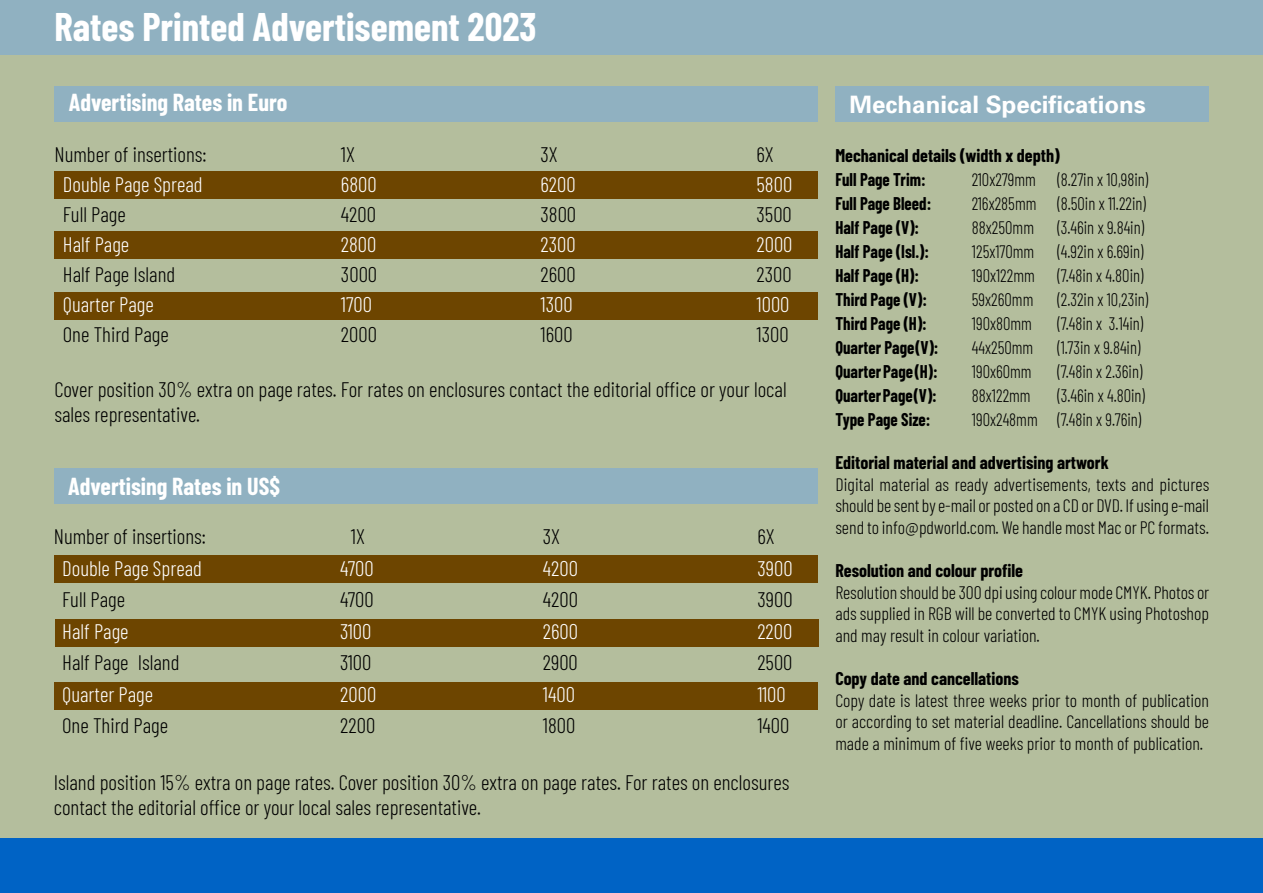
<style>
.page{position:relative;width:1263px;height:893px;background:#b4be9d}
.page>*{position:absolute;margin:0;border:0;box-sizing:border-box;transform-origin:0 0}
.t1{font:700 39px "Barlow Condensed";color:#fff}
.t2{font:700 24px "Barlow Condensed";color:#fff}
.t3{font:700 24px "Univers";color:#fff}
.t4{font:300 21px/25.2px "Barlow Condensed";color:#000}
.t5{font:300 21px "Barlow Condensed";color:#fff}
.t6{font:300 18px/21.6px "Barlow Condensed";color:#000;text-align:justify}
.t7{font:300 18px "Barlow Condensed";color:#000;scale:.93 1}
.t8{font:700 18px "Barlow Condensed";color:#000;scale:.93 1}
.t9{font:700 18px/24px "Barlow Condensed";color:#000}
</style>
<div class="page">
<div style="left:0;top:0;width:1263px;height:54px;background:#90b1c1"></div>
<div style="left:55px;top:619px;width:763px;height:27px;background:#6d4500"></div>
<div style="left:54px;top:682px;width:764px;height:27px;background:#6d4500"></div>
<div style="left:54px;top:555px;width:764px;height:28px;background:#6d4500"></div>
<div style="left:54px;top:231px;width:764px;height:27px;background:#6d4500"></div>
<div style="left:54px;top:292px;width:763px;height:27px;background:#6d4500"></div>
<div style="left:54px;top:172px;width:763px;height:27px;background:#6d4500"></div>
<div style="left:54px;top:86px;width:763px;height:36px;background:#90b1c1"></div>
<div style="left:835px;top:86px;width:374px;height:36px;background:#90b1c1"></div>
<div style="left:54px;top:468px;width:763px;height:36px;background:#90b1c1"></div>
<div style="left:0;top:839px;width:1263px;height:54px;background:#0063c5"></div>
<h1 class="t1" style="left:54px;top:-1px;width:483px">Rates Printed Advertisement 2023</h1>
<p class="t2" style="left:69px;top:86px;width:220px">Advertising Rates in Euro</p>
<p class="t4" style="left:54px;top:140px;width:154px">Number of insertions:</p>
<p class="t4" style="left:341px;top:140px;width:16px">1X</p>
<p class="t4" style="left:540px;top:140px;width:19px">3X</p>
<p class="t4" style="left:756px;top:140px;width:19px">6X</p>
<p class="t5" style="left:63px;top:169px;width:141px">Double Page Spread</p>
<p class="t5" style="left:341px;top:169px;width:37px">6800</p>
<p class="t5" style="left:540px;top:169px;width:37px">6200</p>
<p class="t5" style="left:756px;top:169px;width:37px">5800</p>
<p class="t4" style="left:63px;top:200px;width:64px">Full Page</p>
<p class="t4" style="left:341px;top:200px;width:37px">4200</p>
<p class="t4" style="left:540px;top:200px;width:37px">3800</p>
<p class="t4" style="left:756px;top:200px;width:37px">3500</p>
<p class="t5" style="left:63px;top:229px;width:68px">Half Page</p>
<p class="t5" style="left:341px;top:229px;width:37px">2800</p>
<p class="t5" style="left:540px;top:229px;width:37px">2300</p>
<p class="t5" style="left:756px;top:229px;width:38px">2000</p>
<p class="t4" style="left:63px;top:260px;width:114px">Half Page Island</p>
<p class="t4" style="left:341px;top:260px;width:38px">3000</p>
<p class="t4" style="left:540px;top:260px;width:37px">2600</p>
<p class="t4" style="left:756px;top:260px;width:37px">2300</p>
<p class="t5" style="left:63px;top:289px;width:93px">Quarter Page</p>
<p class="t5" style="left:341px;top:289px;width:33px">1700</p>
<p class="t5" style="left:540px;top:289px;width:34px">1300</p>
<p class="t5" style="left:756px;top:289px;width:35px">1000</p>
<p class="t4" style="left:63px;top:320px;width:107px">One Third Page</p>
<p class="t4" style="left:341px;top:320px;width:38px">2000</p>
<p class="t4" style="left:540px;top:320px;width:34px">1600</p>
<p class="t4" style="left:756px;top:320px;width:34px">1300</p>
<p class="t4" style="left:54px;top:375px;width:734px">Cover position 30% extra on page rates. For rates on enclosures contact the editorial office or your local sales representative.</p>
<p class="t2" style="left:68px;top:469px;width:213px">Advertising Rates in US$</p>
<p class="t4" style="left:54px;top:523px;width:154px">Number of insertions:</p>
<p class="t4" style="left:351px;top:523px;width:16px">1X</p>
<p class="t4" style="left:543px;top:523px;width:19px">3X</p>
<p class="t4" style="left:757px;top:523px;width:19px">6X</p>
<p class="t5" style="left:62px;top:553px;width:141px">Double Page Spread</p>
<p class="t5" style="left:340px;top:553px;width:35px">4700</p>
<p class="t5" style="left:543px;top:553px;width:37px">4200</p>
<p class="t5" style="left:757px;top:553px;width:37px">3900</p>
<p class="t4" style="left:62px;top:586px;width:64px">Full Page</p>
<p class="t4" style="left:340px;top:586px;width:35px">4700</p>
<p class="t4" style="left:543px;top:586px;width:37px">4200</p>
<p class="t4" style="left:757px;top:586px;width:37px">3900</p>
<p class="t5" style="left:62px;top:616px;width:68px">Half Page</p>
<p class="t5" style="left:340px;top:616px;width:33px">3100</p>
<p class="t5" style="left:543px;top:616px;width:37px">2600</p>
<p class="t5" style="left:757px;top:616px;width:37px">2200</p>
<p class="t4" style="left:62px;top:649px;width:119px">Half Page Island</p>
<p class="t4" style="left:340px;top:649px;width:33px">3100</p>
<p class="t4" style="left:543px;top:649px;width:37px">2900</p>
<p class="t4" style="left:757px;top:649px;width:37px">2500</p>
<p class="t5" style="left:62px;top:679px;width:93px">Quarter Page</p>
<p class="t5" style="left:340px;top:679px;width:38px">2000</p>
<p class="t5" style="left:543px;top:679px;width:34px">1400</p>
<p class="t5" style="left:757px;top:679px;width:30px">1100</p>
<p class="t4" style="left:62px;top:712px;width:107px">One Third Page</p>
<p class="t4" style="left:340px;top:712px;width:37px">2200</p>
<p class="t4" style="left:543px;top:712px;width:34px">1800</p>
<p class="t4" style="left:757px;top:712px;width:34px">1400</p>
<p class="t4" style="left:54px;top:768px;width:737px">Island position 15% extra on page rates. Cover position 30% extra on page rates. For rates on enclosures contact the editorial office or your local sales representative.</p>
<p class="t3" style="left:850px;top:90px;width:298px">Mechanical Specifications</p>
<p class="t9" style="left:835px;top:142px;width:226px">Mechanical details (width x depth)<br>Full Page Trim:</p>
<p class="t7" style="left:972px;top:167px;width:191px">210x279mm (8.27in x 10,98in)</p>
<p class="t8" style="left:835px;top:191px;width:105px">Full Page Bleed:</p>
<p class="t7" style="left:972px;top:191px;width:189px">216x285mm (8.50in x 11.22in)</p>
<p class="t8" style="left:835px;top:215px;width:92px">Half Page (V):</p>
<p class="t7" style="left:972px;top:215px;width:68px">88x250mm</p>
<p class="t7" style="left:1057px;top:215px;width:95px">(3.46in x 9.84in)</p>
<p class="t8" style="left:835px;top:239px;width:102px">Half Page (Isl.):</p>
<p class="t7" style="left:972px;top:239px;width:69px">125x170mm</p>
<p class="t7" style="left:1057px;top:239px;width:94px">(4.92in x 6.69in)</p>
<p class="t8" style="left:835px;top:263px;width:91px">Half Page (H):</p>
<p class="t7" style="left:972px;top:262px;width:69px">190x122mm</p>
<p class="t7" style="left:1057px;top:262px;width:94px">(7.48in x 4.80in)</p>
<p class="t8" style="left:835px;top:287px;width:100px">Third Page (V):</p>
<p class="t7" style="left:972px;top:286px;width:68px">59x260mm</p>
<p class="t7" style="left:1057px;top:286px;width:99px">(2.32in x 10,23in)</p>
<p class="t8" style="left:835px;top:311px;width:100px">Third Page (H):</p>
<p class="t7" style="left:972px;top:310px;width:66px">190x80mm</p>
<p class="t7" style="left:1057px;top:310px;width:94px">(7.48in x 3.14in)</p>
<p class="t8" style="left:835px;top:335px;width:112px">Quarter Page (V):</p>
<p class="t7" style="left:972px;top:334px;width:68px">44x250mm</p>
<p class="t7" style="left:1057px;top:334px;width:91px">(1.73in x 9.84in)</p>
<p class="t8" style="left:835px;top:359px;width:112px">Quarter Page (H):</p>
<p class="t7" style="left:972px;top:358px;width:66px">190x60mm</p>
<p class="t7" style="left:1057px;top:358px;width:93px">(7.48in x 2.36in)</p>
<p class="t8" style="left:835px;top:383px;width:111px">Quarter Page (V):</p>
<p class="t7" style="left:972px;top:382px;width:65px">88x122mm</p>
<p class="t7" style="left:1057px;top:382px;width:95px">(3.46in x 4.80in)</p>
<p class="t8" style="left:835px;top:407px;width:104px">Type Page Size:</p>
<p class="t7" style="left:972px;top:406px;width:184px">190x248mm (7.48in x 9.76in)</p>
<p class="t9" style="left:835px;top:450px;width:275px">Editorial material and advertising artwork</p>
<p class="t6" style="left:835px;top:472px;width:375px">Digital material as ready advertisements, texts and pictures should be sent by e-mail or posted on a CD or DVD. If using e-mail send to info@pdworld.com. We handle most Mac or PC formats.</p>
<p class="t9" style="left:835px;top:558px;width:189px">Resolution and colour profile</p>
<p class="t6" style="left:835px;top:580px;width:375px">Resolution should be 300 dpi using colour mode CMYK. Photos or ads supplied in RGB will be converted to CMYK using Photoshop and may result in colour variation.</p>
<p class="t9" style="left:835px;top:666px;width:185px">Copy date and cancellations</p>
<p class="t6" style="left:835px;top:688px;width:375px">Copy date is latest three weeks prior to month of publication or according to set material deadline. Cancellations should be made a minimum of five weeks prior to month of publication.</p>
</div>
